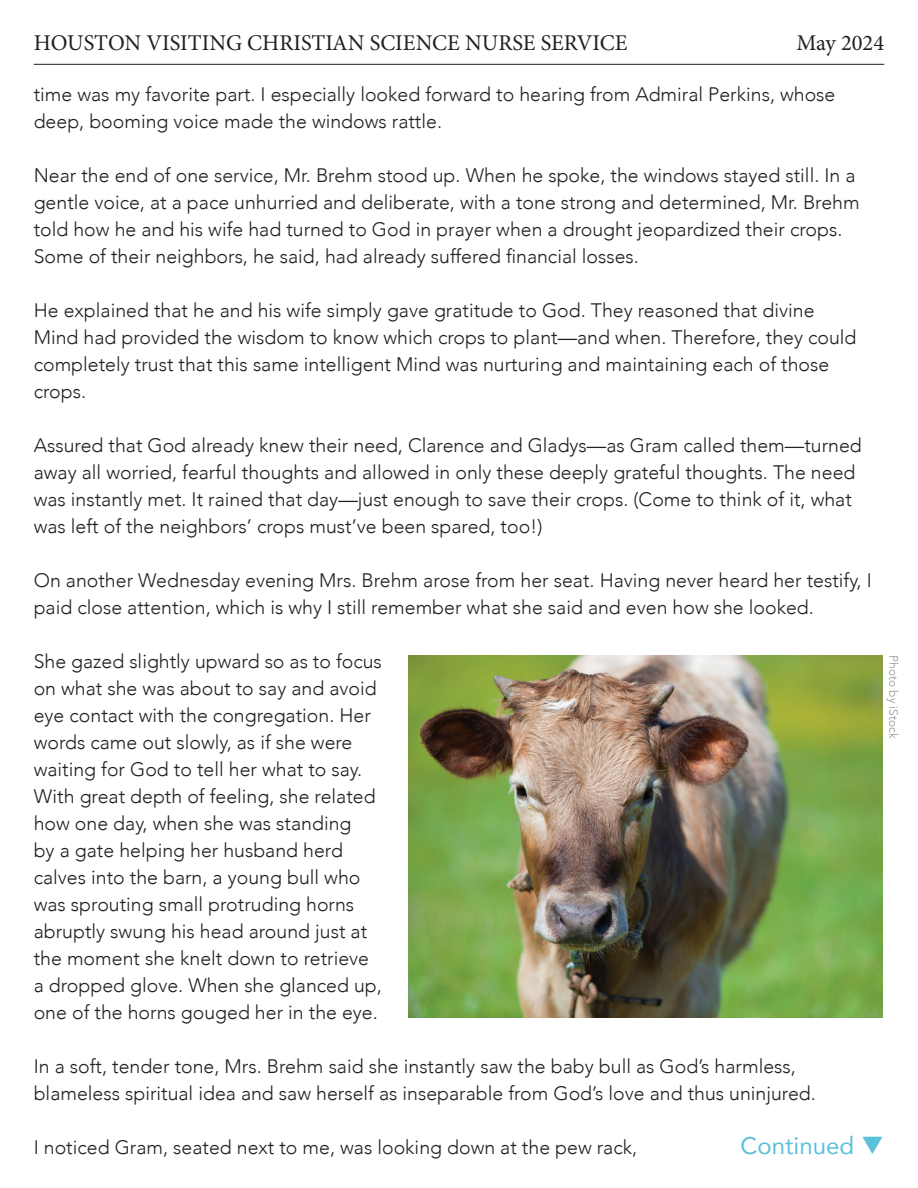
<style>
.page{position:relative;width:918px;height:1188px;background:#fff}
.page>*{position:absolute;margin:0;border:0;box-sizing:border-box;transform-origin:0 0}
.t1{font:24px "Avenir";color:#5bc0da}
.t2{font:22.5px "Minion Pro";color:#231f20}
.t3{font:300 19.5px/27px "Avenir";color:#231f20}
.t4{font:300 12px "Avenir";color:#939598}
</style>
<div class="page">
<hr style="left:34px;top:64px;width:850px;height:1px;background:#231f20">
<img style="left:409px;top:655px;width:474px;height:362px">
<p class="t2" style="left:34px;top:28px;width:595px">HOUSTON VISITING CHRISTIAN SCIENCE NURSE SERVICE</p>
<p class="t2" style="left:796px;top:28px;width:89px">May 2024</p>
<p class="t3" style="left:34px;top:80px;width:803px">time was my favorite part. I especially looked forward to hearing from Admiral Perkins, whose deep, booming voice made the windows rattle.</p>
<p class="t3" style="left:34px;top:161px;width:828px">Near the end of one service, Mr. Brehm stood up. When he spoke, the windows stayed still. In a gentle voice, at a pace unhurried and deliberate, with a tone strong and determined, Mr. Brehm told how he and his wife had turned to God in prayer when a drought jeopardized their crops.<br>Some of their neighbors, he said, had already suffered financial losses.</p>
<p class="t3" style="left:34px;top:296px;width:824px">He explained that he and his wife simply gave gratitude to God. They reasoned that divine Mind had provided the wisdom to know which crops to plant—and when. Therefore, they could completely trust that this same intelligent Mind was nurturing and maintaining each of those crops.</p>
<p class="t3" style="left:34px;top:431px;width:830px">Assured that God already knew their need, Clarence and Gladys—as Gram called them—turned away all worried, fearful thoughts and allowed in only these deeply grateful thoughts. The need was instantly met. It rained that day—just enough to save their crops. (Come to think of it, what was left of the neighbors’ crops must’ve been spared, too!)</p>
<p class="t3" style="left:34px;top:566px;width:840px">On another Wednesday evening Mrs. Brehm arose from her seat. Having never heard her testify, I paid close attention, which is why I still remember what she said and even how she looked.</p>
<p class="t3" style="left:34px;top:647px;width:350px">She gazed slightly upward so as to focus on what she was about to say and avoid eye contact with the congregation. Her words came out slowly, as if she were waiting for God to tell her what to say.<br>With great depth of feeling, she related how one day, when she was standing<br>by a gate helping her husband herd calves into the barn, a young bull who was sprouting small protruding horns abruptly swung his head around just at the moment she knelt down to retrieve a dropped glove. When she glanced up, one of the horns gouged her in the eye.</p>
<p class="t3" style="left:34px;top:1053px;width:784px">In a soft, tender tone, Mrs. Brehm said she instantly saw the baby bull as God’s harmless, blameless spiritual idea and saw herself as inseparable from God’s love and thus uninjured.</p>
<p class="t3" style="left:34px;top:1134px;width:605px">I noticed Gram, seated next to me, was looking down at the pew rack,</p>
<p class="t4" style="left:901px;top:655px;width:85px;rotate:90deg">Photo by iStock</p>
<p class="t1" style="left:741px;top:1127px;width:145px">Continued ❑</p>
</div>
